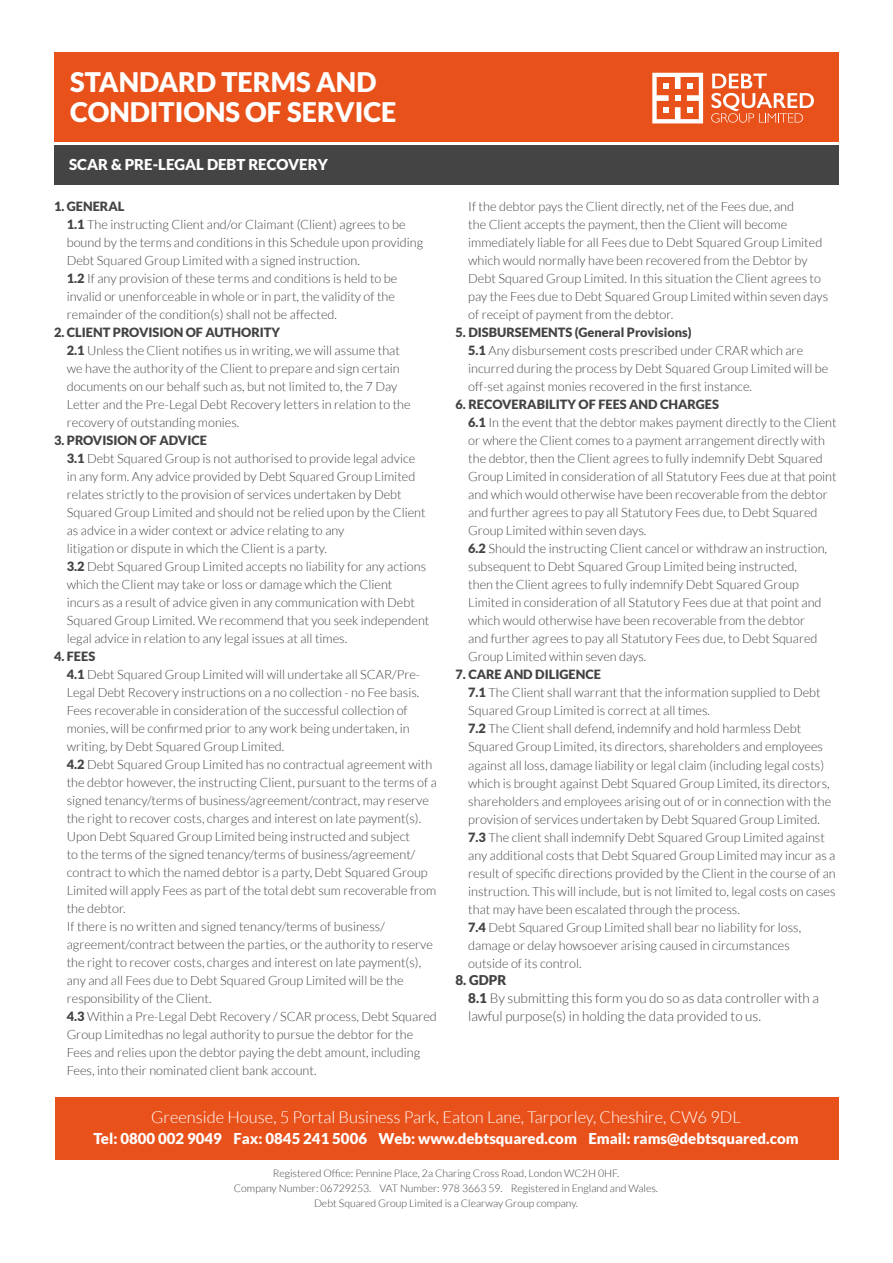
<style>
.page{position:relative;width:893px;height:1263px;background:#fff}
.page>*{position:absolute;margin:0;border:0;box-sizing:border-box;transform-origin:0 0}
.t1{font:900 27px/30px "Lato";color:#fff}
.t2{font:300 16.5px "Lato";color:#fff}
.t3{font:900 15px "Lato";color:#fff}
.t4{font:300 13.5px/18px "Lato";color:#444344}
.t5{font:300 12.75px/18px "Lato";color:#444344}
.t6{font:300 10.5px/15px "Lato";color:#434243;text-align:center}
.s1{font-weight:900}
.s2{color:#444344}
</style>
<div class="page">
<div style="left:54px;top:52px;width:785px;height:89px;background:#e9511b"></div>
<div style="left:54px;top:146px;width:785px;height:39px;background:#444"></div>
<div style="left:56px;top:1097px;width:783px;height:63px;background:#e9511b"></div>
<svg style="left:711px;top:74px;width:103px;height:49px"></svg>
<svg style="left:652px;top:73px;width:51px;height:50px"></svg>
<h1 class="t1" style="left:70px;top:67px;width:328px">STANDARD TERMS AND<br>CONDITIONS OF SERVICE</h1>
<p class="t3" style="left:69px;top:156px;width:260px">SCAR &amp; PRE-LEGAL DEBT RECOVERY</p>
<p class="t5" style="left:67px;top:198px;width:358px;text-indent:-13px"><span class="s1">1. GENERAL<br>1.1</span> The instructing Client and/or Claimant (Client) agrees to be bound by the terms and conditions in this Schedule upon providing Debt Squared Group Limited with a signed instruction.<br><span class="s1">1.2</span> If any provision of these terms and conditions is held to be invalid or unenforceable in whole or in part, the validity of the remainder of the condition(s) shall not be affected.</p>
<p class="t5" style="left:67px;top:324px;width:345px;text-indent:-13px"><span class="s1">2. CLIENT PROVISION OF AUTHORITY<br>2.1</span> Unless the Client notifies us in writing, we will assume that we have the authority of the Client to prepare and sign certain documents on our behalf such as, but not limited to, the 7 Day Letter and the Pre-Legal Debt Recovery letters in relation to the recovery of outstanding monies.</p>
<p class="t5" style="left:67px;top:432px;width:364px;text-indent:-13px"><span class="s1">3. PROVISION OF ADVICE<br>3.1</span> Debt Squared Group is not authorised to provide legal advice<br>in any form. Any advice provided by Debt Squared Group Limited relates strictly to the provision of services undertaken by Debt Squared Group Limited and should not be relied upon by the Client as advice in a wider context or advice relating to any<br>litigation or dispute in which the Client is a party.<br><span class="s1">3.2</span> Debt Squared Group Limited accepts no liability for any actions which the Client may take or loss or damage which the Client<br>incurs as a result of advice given in any communication with Debt Squared Group Limited. We recommend that you seek independent legal advice in relation to any legal issues at all times.</p>
<p class="t5" style="left:67px;top:648px;width:372px;text-indent:-13px"><span class="s1">4. FEES<br>4.1</span> Debt Squared Group Limited will will undertake all SCAR/Pre-Legal Debt Recovery instructions on a no collection - no Fee basis.<br>Fees recoverable in consideration of the successful collection of monies, will be confirmed prior to any work being undertaken, in writing, by Debt Squared Group Limited.<br><span class="s1">4.2</span> Debt Squared Group Limited has no contractual agreement with the debtor however, the instructing Client, pursuant to the terms of a signed tenancy/terms of business/agreement/contract, may reserve the right to recover costs, charges and interest on late payment(s).<br>Upon Debt Squared Group Limited being instructed and subject<br>to the terms of the signed tenancy/terms of business/agreement/ contract to which the named debtor is a party, Debt Squared Group Limited will apply Fees as part of the total debt sum recoverable from the debtor.<br>If there is no written and signed tenancy/terms of business/ agreement/contract between the parties, or the authority to reserve the right to recover costs, charges and interest on late payment(s), any and all Fees due to Debt Squared Group Limited will be the responsibility of the Client.<br><span class="s1">4.3</span> Within a Pre-Legal Debt Recovery / SCAR process, Debt Squared Group Limitedhas no legal authority to pursue the debtor for the Fees and relies upon the debtor paying the debt amount, including Fees, into their nominated client bank account.</p>
<p class="t5" style="left:468px;top:198px;width:362px">If the debtor pays the Client directly, net of the Fees due, and<br>the Client accepts the payment, then the Client will become immediately liable for all Fees due to Debt Squared Group Limited which would normally have been recovered from the Debtor by Debt Squared Group Limited. In this situation the Client agrees to pay the Fees due to Debt Squared Group Limited within seven days of receipt of payment from the debtor.</p>
<p class="t5" style="left:468px;top:324px;width:362px;text-indent:-13px"><span class="s1">5. DISBURSEMENTS (General Provisions)<br>5.1</span> Any disbursement costs prescribed under CRAR which are incurred during the process by Debt Squared Group Limited will be off-set against monies recovered in the first instance.</p>
<p class="t5" style="left:468px;top:396px;width:370px;text-indent:-13px"><span class="s1">6. RECOVERABILITY OF FEES AND CHARGES<br>6.1</span> In the event that the debtor makes payment directly to the Client or where the Client comes to a payment arrangement directly with the debtor, then the Client agrees to fully indemnify Debt Squared Group Limited in consideration of all Statutory Fees due at that point and which would otherwise have been recoverable from the debtor and further agrees to pay all Statutory Fees due, to Debt Squared Group Limited within seven days.<br><span class="s1">6.2</span> Should the instructing Client cancel or withdraw an instruction, subsequent to Debt Squared Group Limited being instructed,<br>then the Client agrees to fully indemnify Debt Squared Group Limited in consideration of all Statutory Fees due at that point and which would otherwise have been recoverable from the debtor<br>and further agrees to pay all Statutory Fees due, to Debt Squared Group Limited within seven days.</p>
<p class="t5" style="left:468px;top:666px;width:369px;text-indent:-13px"><span class="s1">7. CARE AND DILIGENCE<br>7.1</span> The Client shall warrant that the information supplied to Debt Squared Group Limited is correct at all times.<br><span class="s1">7.2</span> The Client shall defend, indemnify and hold harmless Debt Squared Group Limited, its directors, shareholders and employees against all loss, damage liability or legal claim (including legal costs) which is brought against Debt Squared Group Limited, its directors, shareholders and employees arising out of or in connection with the provision of services undertaken by Debt Squared Group Limited.<br><span class="s1">7.3</span> The client shall indemnify Debt Squared Group Limited against any additional costs that Debt Squared Group Limited may incur as a result of specific directions provided by the Client in the course of an instruction. This will include, but is not limited to, legal costs on cases that may have been escalated through the process.<br><span class="s1">7.4</span> Debt Squared Group Limited shall bear no liability for loss, damage or delay howsoever arising caused in circumstances<br>outside of its control.</p>
<p class="t4" style="left:468px;top:971px;width:352px;text-indent:-13px"><span class="s1">8. GDPR<br>8.1</span> By submitting this form you do so as data controller with a lawful purpose(s) in holding the data provided to us.</p>
<p class="t2" style="left:151px;top:1108px;width:591px">Greenside House, 5 Portal Business Park, Eaton Lane, Tarporley, Cheshire, CW6 9DL</p>
<p class="t3" style="left:93px;top:1130px;width:707px">Tel: 0800 002 9049 Fax: 0845 241 5006 Web: www.debtsquared.com Email: rams@debtsquared.com</p>
<p class="t6" style="left:234px;top:1166px;width:426px">Registered Office: Pennine Place, 2a Charing Cross Road, London WC2H 0HF.<br>Company Number: 06729253. <span class="s2">VAT Number: 978 3663 59.</span> Registered in England and Wales.<br>Debt Squared Group Limited is a Clearway Group company.</p>
</div>
